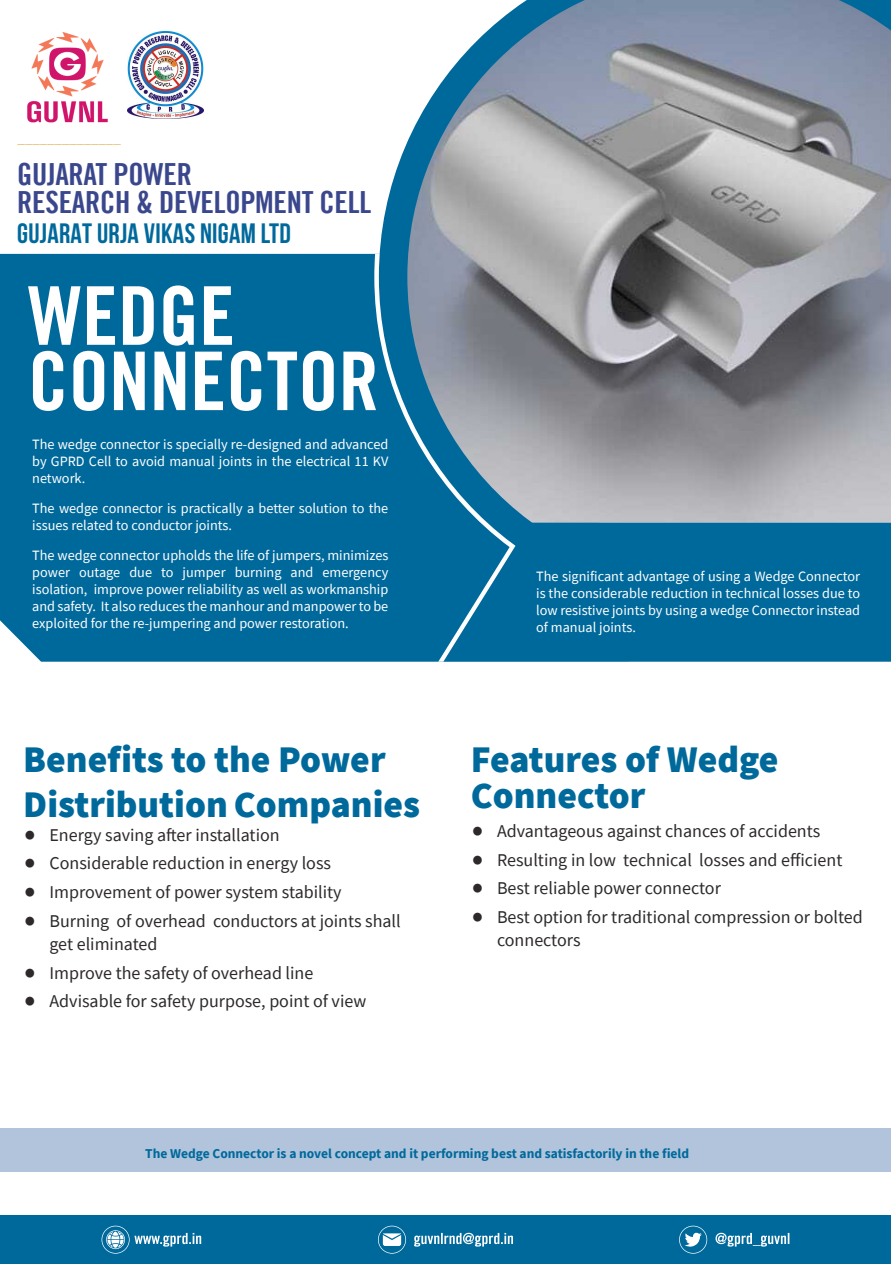
<style>
.page{position:relative;width:891px;height:1264px;background:#fff}
.page>*{position:absolute;margin:0;border:0;box-sizing:border-box;transform-origin:0 0}
.t1{font:81px/65.3px "Trade Gothic LT Bold Cond Twenty";color:#fff}
.t2{font:900 37.5px/45px "Source Sans Pro";color:#00699c}
.t3{font:30.53px "Trade Gothic LT Bold Cond Twenty";letter-spacing:-.01em;color:#3a478d}
.t4{font:700 28.05px "Bebas Neue";letter-spacing:.01em;color:#00699c}
.t5{font:18px/23.2px "Source Sans Pro";color:#2d292a}
.t6{font:14.25px/17.1px "Source Sans Pro";color:#fff;text-align:justify}
.t7{font:700 13.5px "Source Sans Pro";color:#00699c}
</style>
<div class="page">
<div style="left:0;top:1128px;width:891px;height:44px;background:#b1c4db"></div>
<div style="left:0;top:254px;width:438px;height:408px;background:#00699c"></div>
<svg style="left:379px;top:0;width:512px;height:610px;background:#8a98a4"></svg>
<div style="left:0;top:1215px;width:891px;height:49px;background:#00699c"></div>
<svg style="left:378px;top:1225px;width:28px;height:28px"></svg>
<svg style="left:414px;top:1232px;width:99px;height:14px"></svg>
<svg style="left:102px;top:1225px;width:99px;height:28px"></svg>
<svg style="left:679px;top:1225px;width:28px;height:28px"></svg>
<svg style="left:716px;top:1232px;width:73px;height:14px"></svg>
<div style="left:443px;top:523px;width:448px;height:139px;background:#00699c"></div>
<img style="left:27px;top:32px;width:81px;height:91px">
<div style="left:111px;top:12px;width:165px;height:149px;background:#fff;border:2px solid #fff;border-radius:50%"></div>
<img style="left:128px;top:31px;width:75px;height:87px">
<p class="t3" style="left:17px;top:155px;width:176px">GUJARAT POWER</p>
<p class="t3" style="left:17px;top:184px;width:355px">RESEARCH &amp; DEVELOPMENT CELL</p>
<p class="t4" style="left:17px;top:218px;width:275px">GUJARAT URJA VIKAS NIGAM LTD</p>
<p class="t1" style="left:28px;top:283px;width:353px">WEDGE<br>CONNECTOR</p>
<p class="t6" style="left:32px;top:435px;width:358px">The wedge connector is specially re-designed and advanced by GPRD Cell to avoid manual joints in the electrical 11 KV network.</p>
<p class="t6" style="left:32px;top:499px;width:358px">The wedge connector is practically a better solution to the issues related to conductor joints.</p>
<p class="t6" style="left:32px;top:546px;width:358px">The wedge connector upholds the life of jumpers, minimizes power outage due to jumper burning and emergency isolation, improve power reliability as well as workmanship and safety. It also reduces the manhour and manpower to be exploited for the re-jumpering and power restoration.</p>
<p class="t2" style="left:23px;top:737px;width:398px">Benefits to the Power<br>Distribution Companies</p>
<p class="t5" style="left:50px;top:823px;width:232px">Energy saving after installation</p>
<p class="t5" style="left:50px;top:851px;width:283px">Considerable reduction in energy loss</p>
<p class="t5" style="left:50px;top:880px;width:294px">Improvement of power system stability</p>
<p class="t5" style="left:50px;top:909px;width:353px">Burning of overhead conductors at joints shall get eliminated</p>
<p class="t5" style="left:50px;top:961px;width:265px">Improve the safety of overhead line</p>
<p class="t5" style="left:50px;top:989px;width:318px">Advisable for safety purpose, point of view</p>
<p class="t6" style="left:536px;top:567px;width:326px">The significant advantage of using a Wedge Connector is the considerable reduction in technical losses due to low resistive joints by using a wedge Connector instead of manual joints.</p>
<p class="t2" style="left:471px;top:741px;width:309px;line-height:36px">Features of Wedge<br>Connector</p>
<p class="t5" style="left:497px;top:819px;width:325px">Advantageous against chances of accidents</p>
<p class="t5" style="left:497px;top:848px;width:347px">Resulting in low technical losses and efficient</p>
<p class="t5" style="left:497px;top:876px;width:225px">Best reliable power connector</p>
<p class="t5" style="left:497px;top:905px;width:367px">Best option for traditional compression or bolted connectors</p>
<p class="t7" style="left:145px;top:1144px;width:546px">The Wedge Connector is a novel concept and it performing best and satisfactorily in the field</p>
</div>
